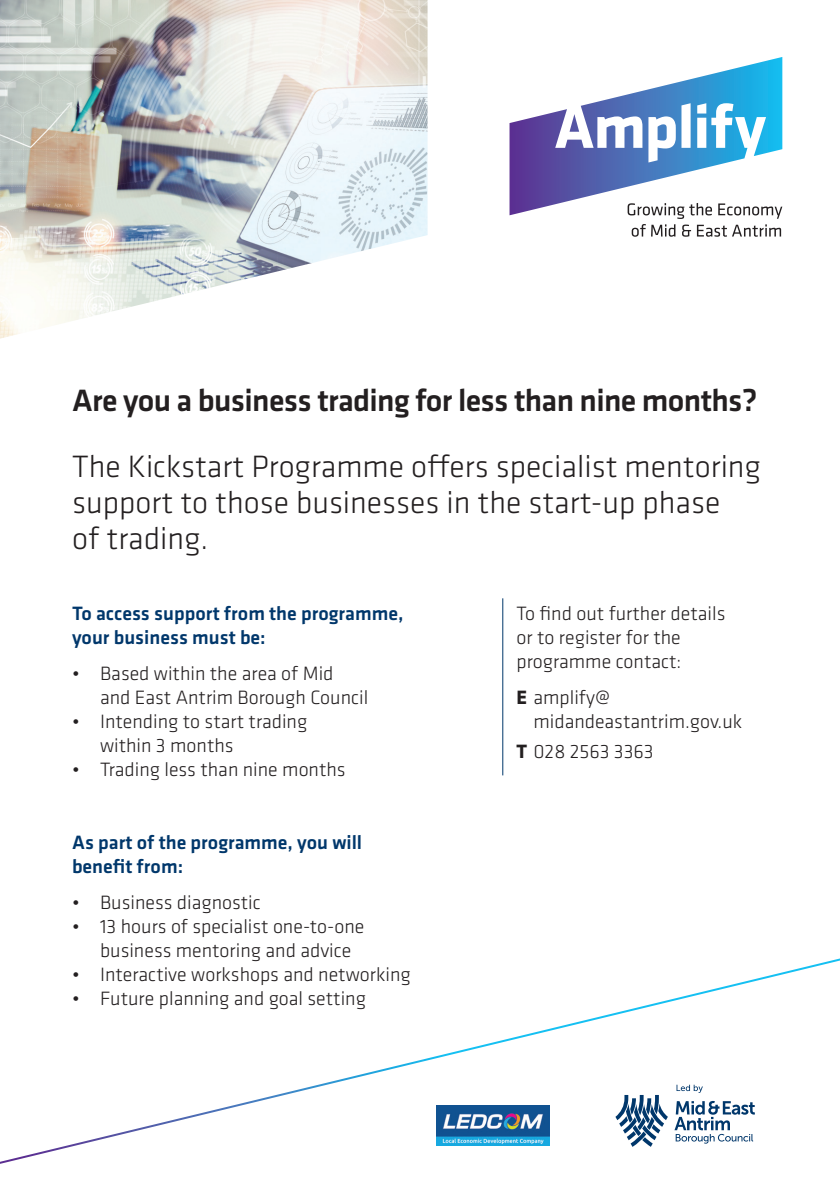
<style>
.page{position:relative;width:840px;height:1191px;background:#fff}
.page>*{position:absolute;margin:0;border:0;box-sizing:border-box;transform-origin:0 0}
.t1{font:300 32px/36px "Klavika";color:#231f20}
.t2{font:500 32px "Klavika";letter-spacing:-.02em;color:#231f20}
.t3{font:300 20px/24px "Klavika";color:#231f20}
.t4{font:500 20px/24px "Klavika";color:#00376b}
.s1{font-weight:700}
</style>
<div class="page">
<svg style="left:0;top:958px;width:839px;height:206px"></svg>
<img style="left:436px;top:1105px;width:113px;height:40px">
<svg style="left:615px;top:1095px;width:52px;height:51px"></svg>
<svg style="left:674px;top:1101px;width:80px;height:42px"></svg>
<svg style="left:676px;top:1084px;width:26px;height:8px"></svg>
<hr style="left:502px;top:598px;width:1px;height:177px;background:#00376b">
<svg style="left:509px;top:57px;width:272px;height:158px"></svg>
<svg style="left:627px;top:203px;width:154px;height:34px"></svg>
<img style="left:0;top:0;width:427px;height:338px">
<p class="t2" style="left:72px;top:382px;width:686px">Are you a business trading for less than nine months?</p>
<p class="t1" style="left:72px;top:448px;width:690px">The Kickstart Programme offers specialist mentoring support to those businesses in the start-up phase<br>of trading.</p>
<p class="t4" style="left:72px;top:602px;width:333px">To access support from the programme, your business must be:</p>
<p class="t3" style="left:100px;top:662px;width:269px;text-indent:-28px">• Based within the area of Mid and East Antrim Borough Council</p>
<p class="t3" style="left:100px;top:710px;width:209px;text-indent:-28px">• Intending to start trading within 3 months</p>
<p class="t3" style="left:72px;top:758px;width:275px">• Trading less than nine months</p>
<p class="t4" style="left:72px;top:830px;width:291px">As part of the programme, you will benefit from:</p>
<p class="t3" style="left:72px;top:890px;width:190px">• Business diagnostic</p>
<p class="t3" style="left:100px;top:914px;width:266px;text-indent:-28px">• 13 hours of specialist one-to-one business mentoring and advice</p>
<p class="t3" style="left:72px;top:962px;width:340px">• Interactive workshops and networking</p>
<p class="t3" style="left:72px;top:986px;width:295px">• Future planning and goal setting</p>
<p class="t3" style="left:516px;top:602px;width:210px">To find out further details or to register for the programme contact:</p>
<p class="t3" style="left:533px;top:686px;width:210px;text-indent:-17px"><span class="s1">E</span> amplify@ midandeastantrim.gov.uk</p>
<p class="t3" style="left:516px;top:740px;width:139px"><span class="s1">T</span> 028 2563 3363</p>
</div>
